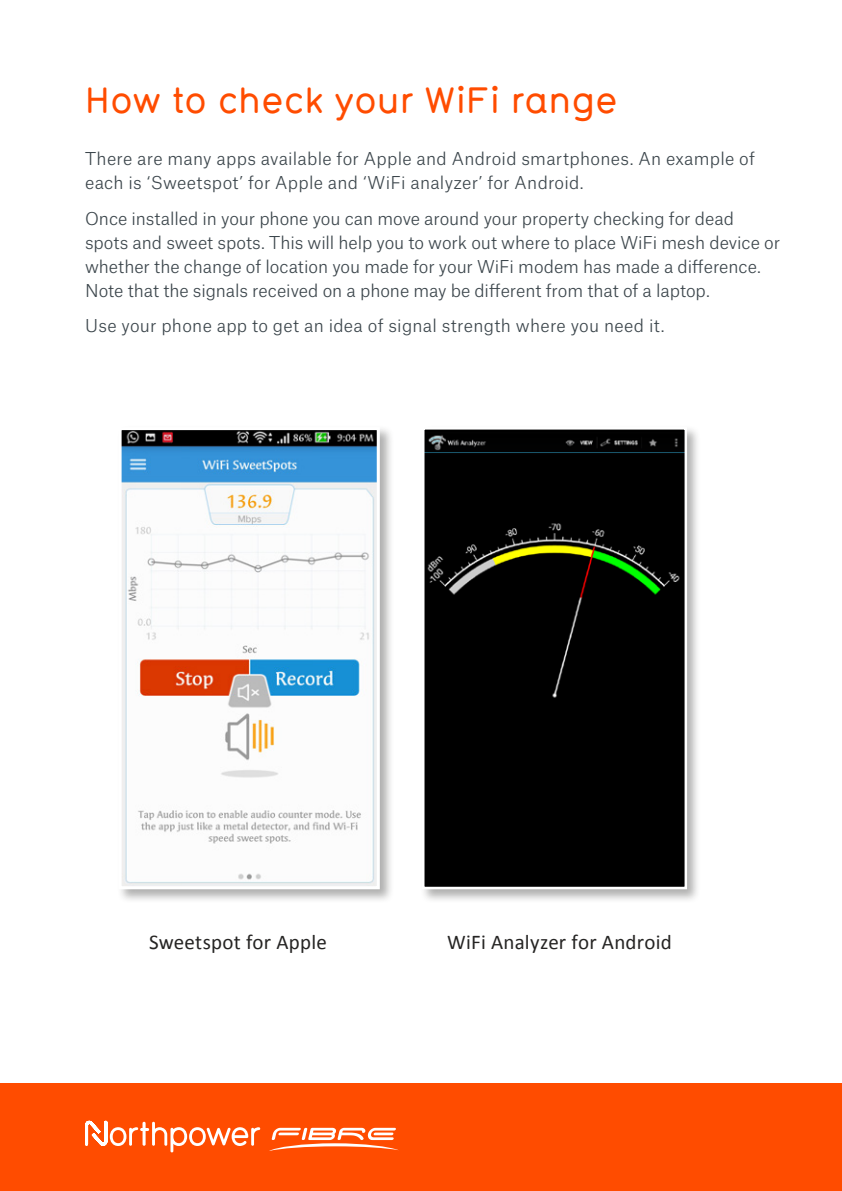
<style>
.page{position:relative;width:842px;height:1191px;background:#fff}
.page>*{position:absolute;margin:0;border:0;box-sizing:border-box;transform-origin:0 0}
.t1{font:500 36px "Typ 1451 Std";letter-spacing:.01em;color:#ff4c00}
.t2{font:21px "Calibri";letter-spacing:.01em;color:#252423}
.t3{font:300 17px/24px "Atlas Grotesk";color:#3c464c}
</style>
<div class="page">
<div style="left:0;top:1083px;width:842px;height:108px;background:#ff4c00"></div>
<svg style="left:85px;top:1120px;width:175px;height:32px"></svg>
<svg style="left:269px;top:1127px;width:130px;height:24px"></svg>
<div style="left:117px;top:425px;width:277px;height:478px;background:#1d1d1b;opacity:.35"></div>
<img style="left:123px;top:431px;width:253px;height:454px">
<div style="left:119px;top:427px;width:261px;height:462px;border:3px solid #fff"></div>
<div style="left:420px;top:425px;width:281px;height:478px;background:#1d1d1b;opacity:.35"></div>
<div style="left:426px;top:431px;width:257px;height:454px;background:#000"></div>
<div style="left:422px;top:427px;width:265px;height:462px;border:3px solid #fff"></div>
<h1 class="t1" style="left:85px;top:76px;width:534px">How to check your WiFi range</h1>
<p class="t3" style="left:85px;top:145px;width:671px">There are many apps available for Apple and Android smartphones. An example of each is ‘Sweetspot’ for Apple and ‘WiFi analyzer’ for Android.</p>
<p class="t3" style="left:85px;top:204px;width:696px">Once installed in your phone you can move around your property checking for dead spots and sweet spots. This will help you to work out where to place WiFi mesh device or whether the change of location you made for your WiFi modem has made a difference.<br>Note that the signals received on a phone may be different from that of a laptop.</p>
<p class="t3" style="left:85px;top:312px;width:581px">Use your phone app to get an idea of signal strength where you need it.</p>
<p class="t2" style="left:149px;top:929px;width:179px">Sweetspot for Apple</p>
<p class="t2" style="left:447px;top:929px;width:226px">WiFi Analyzer for Android</p>
</div>
